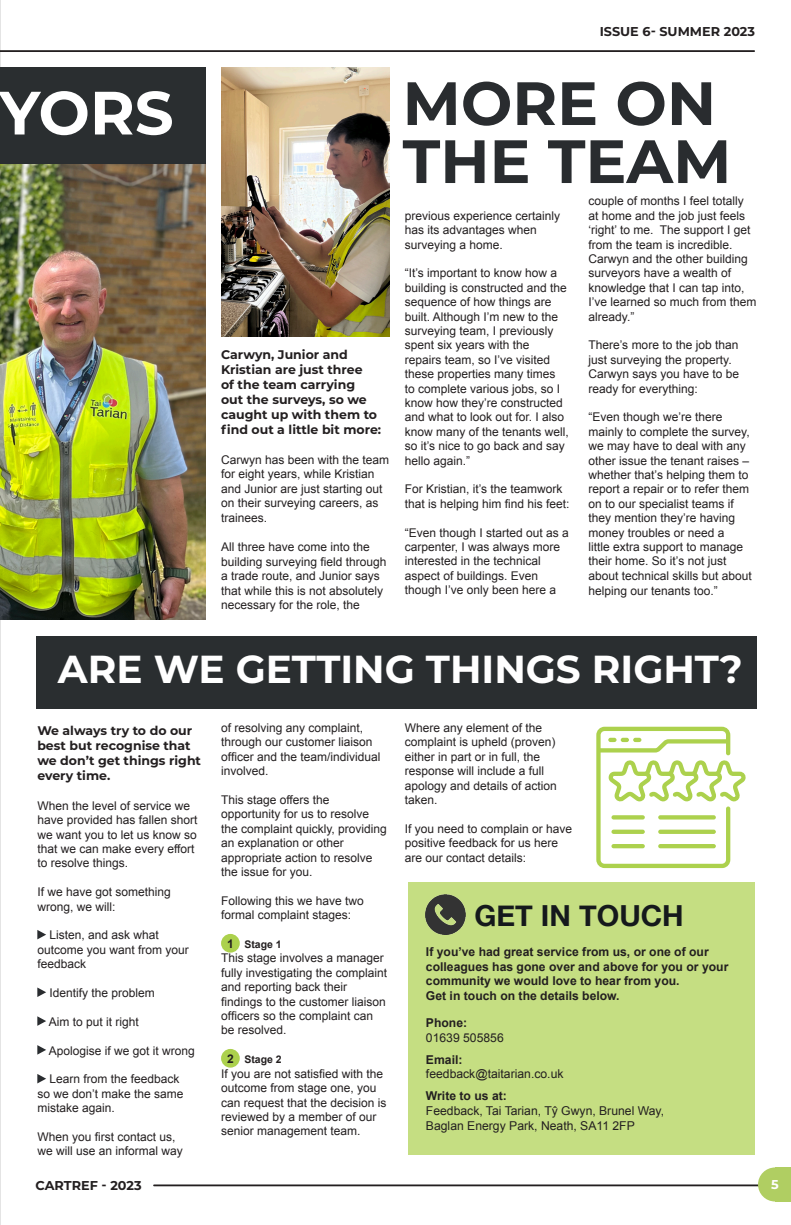
<style>
.page{position:relative;width:791px;height:1225px;background:#fff}
.page>*{position:absolute;margin:0;border:0;box-sizing:border-box;transform-origin:0 0}
.h2{font:700 61px "Montserrat";color:#292c2f}
.t1{font:700 61px "Montserrat";color:#fff}
.h2-2{font:700 39px "Montserrat";color:#fff}
.h2-3{font:700 29px "Helvetica Neue";color:#15191c}
.t2{font:700 12.8px "Montserrat";color:#231f20}
.t3{font:700 12.8px "Montserrat";color:#fff}
.body_text{font:700 12.5px/15px "Montserrat";color:#231f20}
.body_text-2{font:700 12.2px/14.6px "Arial";color:#231f20}
.body_text-3{font:12.2px "Arial";color:#231f20}
.body_text-4{font:12px/14.4px "Arial";color:#231f20}
.t4{font:700 12px "Arial";color:#231f20}
.body_text-5{font:700 10.5px "Arial";color:#231f20}
</style>
<div class="page">
<svg style="left:37px;top:930px;width:9px;height:9px"></svg>
<svg style="left:37px;top:987px;width:9px;height:10px"></svg>
<svg style="left:37px;top:1016px;width:9px;height:9px"></svg>
<svg style="left:37px;top:1045px;width:9px;height:9px"></svg>
<svg style="left:37px;top:1074px;width:9px;height:9px"></svg>
<div style="left:408px;top:882px;width:347px;height:272px;background:#c5de82"></div>
<div style="left:36px;top:636px;width:721px;height:73px;background:#2a2e30"></div>
<hr style="left:0;top:0;width:1px;height:1225px;background:#cbcbca">
<svg style="left:153px;top:1167px;width:638px;height:34px"></svg>
<svg style="left:0;top:50px;width:755px;height:2px;background:#373434"></svg>
<img style="left:0;top:164px;width:206px;height:455px">
<div style="left:0;top:67px;width:206px;height:97px;background:#2a2e30"></div>
<div style="left:221px;top:934px;width:19px;height:18px;background:#acd14d;border-radius:50%"></div>
<div style="left:221px;top:1049px;width:19px;height:18px;background:#acd14d;border-radius:50%"></div>
<img style="left:221px;top:67px;width:168px;height:269px">
<img style="left:425px;top:894px;width:40px;height:40px">
<svg style="left:596px;top:726px;width:150px;height:142px"></svg>
<h1 class="t1" style="left:-1px;top:69px;width:176px">YORS</h1>
<p class="t2" style="left:600px;top:23px;width:157px">ISSUE 6- SUMMER 2023</p>
<p class="body_text" style="left:221px;top:347px;width:162px">Carwyn, Junior and<br>Kristian are just three<br>of the team carrying<br>out the surveys, so we caught up with them to find out a little bit more:</p>
<p class="body_text-4" style="left:221px;top:452px;width:170px">Carwyn has been with the team for eight years, while Kristian and Junior are just starting out on their surveying careers, as trainees.</p>
<p class="body_text-4" style="left:221px;top:540px;width:167px">All three have come into the building surveying field through a trade route, and Junior says that while this is not absolutely necessary for the role, the</p>
<p class="h2" style="left:403px;top:59px;width:315px">MORE ON</p>
<p class="h2" style="left:403px;top:117px;width:330px">THE TEAM</p>
<p class="body_text-4" style="left:405px;top:208px;width:157px">previous experience certainly has its advantages when surveying a home.</p>
<p class="body_text-4" style="left:405px;top:266px;width:166px">“It’s important to know how a building is constructed and the sequence of how things are built. Although I’m new to the surveying team, I previously spent six years with the repairs team, so I’ve visited these properties many times<br>to complete various jobs, so I know how they’re constructed and what to look out for. I also know many of the tenants well, so it’s nice to go back and say hello again.”</p>
<p class="body_text-4" style="left:405px;top:482px;width:166px">For Kristian, it’s the teamwork that is helping him find his feet:</p>
<p class="body_text-4" style="left:405px;top:525px;width:166px">“Even though I started out as a carpenter, I was always more interested in the technical aspect of buildings. Even though I’ve only been here a</p>
<p class="body_text-4" style="left:588px;top:194px;width:157px">couple of months I feel totally</p>
<p class="body_text-4" style="left:588px;top:208px;width:170px">at home and the job just feels ‘right’ to me. The support I get from the team is incredible.<br>Carwyn and the other building surveyors have a wealth of knowledge that I can tap into,<br>I’ve learned so much from them already.”</p>
<p class="body_text-4" style="left:588px;top:338px;width:152px">There’s more to the job than just surveying the property.<br>Carwyn says you have to be ready for everything:</p>
<p class="body_text-4" style="left:588px;top:410px;width:165px">“Even though we’re there mainly to complete the survey, we may have to deal with any other issue the tenant raises – whether that’s helping them to report a repair or to refer them on to our specialist teams if they mention they’re having money troubles or need a<br>little extra support to manage their home. So it’s not just about technical skills but about helping our tenants too.”</p>
<p class="h2-2" style="left:58px;top:641px;width:686px">ARE WE GETTING THINGS RIGHT?</p>
<p class="body_text" style="left:37px;top:723px;width:165px">We always try to do our best but recognise that we don’t get things right every time.</p>
<p class="body_text-4" style="left:37px;top:798px;width:162px">When the level of service we have provided has fallen short we want you to let us know so that we can make every effort to resolve things.</p>
<p class="body_text-4" style="left:37px;top:885px;width:135px">If we have got something wrong, we will:</p>
<p class="body_text-4" style="left:37px;top:928px;width:153px;text-indent:12px">Listen, and ask what outcome you want from your feedback</p>
<p class="body_text-4" style="left:50px;top:985px;width:107px">Identify the problem</p>
<p class="body_text-4" style="left:49px;top:1014px;width:92px">Aim to put it right</p>
<p class="body_text-4" style="left:49px;top:1043px;width:148px">Apologise if we got it wrong</p>
<p class="body_text-4" style="left:37px;top:1072px;width:148px;text-indent:12px">Learn from the feedback so we don’t make the same mistake again.</p>
<p class="body_text-4" style="left:37px;top:1129px;width:147px">When you first contact us, we will use an informal way</p>
<p class="body_text-4" style="left:221px;top:720px;width:161px">of resolving any complaint, through our customer liaison officer and the team/individual involved.</p>
<p class="body_text-4" style="left:221px;top:792px;width:167px">This stage offers the opportunity for us to resolve the complaint quickly, providing an explanation or other appropriate action to resolve the issue for you.</p>
<p class="body_text-4" style="left:221px;top:893px;width:144px">Following this we have two formal complaint stages:</p>
<p class="body_text-5" style="left:244px;top:937px;width:39px">Stage 1</p>
<p class="body_text-4" style="left:221px;top:951px;width:168px">This stage involves a manager fully investigating the complaint and reporting back their findings to the customer liaison officers so the complaint can be resolved.</p>
<p class="body_text-5" style="left:244px;top:1052px;width:39px">Stage 2</p>
<p class="body_text-4" style="left:221px;top:1066px;width:167px">If you are not satisfied with the outcome from stage one, you can request that the decision is reviewed by a member of our senior management team.</p>
<p class="t4" style="left:227px;top:935px;width:8px">1</p>
<p class="t4" style="left:227px;top:1050px;width:8px">2</p>
<p class="body_text-4" style="left:405px;top:720px;width:154px">Where any element of the complaint is upheld (proven) either in part or in full, the response will include a full apology and details of action taken.</p>
<p class="body_text-4" style="left:405px;top:821px;width:169px">If you need to complain or have positive feedback for us here are our contact details:</p>
<p class="h2-3" style="left:474px;top:892px;width:211px">GET IN TOUCH</p>
<p class="body_text-2" style="left:426px;top:944px;width:304px">If you’ve had great service from us, or one of our colleagues has gone over and above for you or your community we would love to hear from you.</p>
<p class="body_text-2" style="left:426px;top:988px;width:195px">Get in touch on the details below.</p>
<p class="body_text-2" style="left:426px;top:1016px;width:43px">Phone:</p>
<p class="body_text-3" style="left:426px;top:1029px;width:79px">01639 505856</p>
<p class="body_text-2" style="left:426px;top:1052px;width:38px">Email:</p>
<p class="body_text-3" style="left:426px;top:1066px;width:139px">feedback@taitarian.co.uk</p>
<p class="body_text-2" style="left:426px;top:1089px;width:82px">Write to us at:</p>
<p class="body_text-3" style="left:426px;top:1102px;width:240px">Feedback, Tai Tarian, Tŷ Gwyn, Brunel Way,</p>
<p class="body_text-3" style="left:426px;top:1117px;width:210px">Baglan Energy Park, Neath, SA11 2FP</p>
<p class="t2" style="left:36px;top:1175px;width:108px">CARTREF - 2023</p>
<p class="t3" style="left:771px;top:1175px;width:9px">5</p>
</div>
